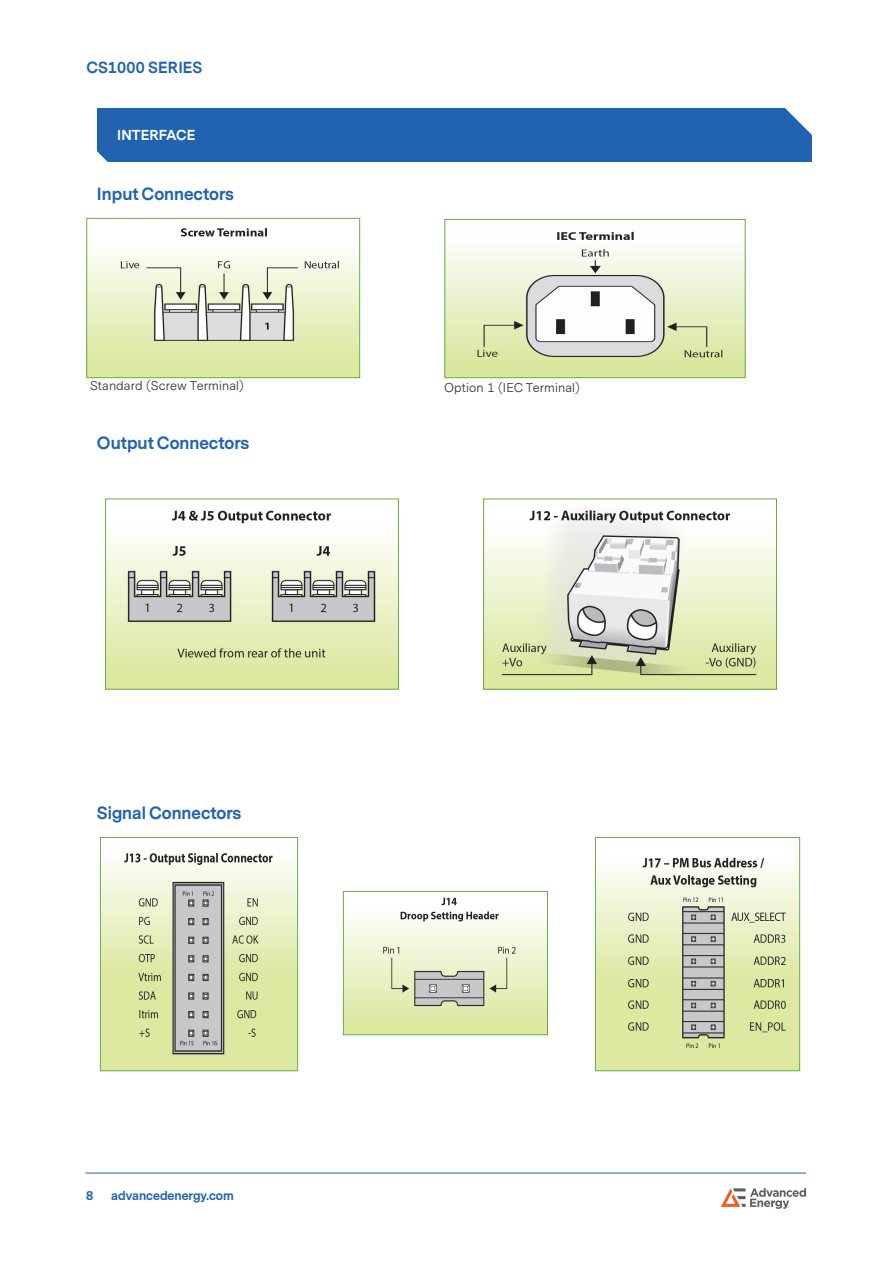
<style>
.page{position:relative;width:893px;height:1263px;background:#fff}
.page>*{position:absolute;margin:0;border:0;box-sizing:border-box;transform-origin:0 0}
.t1{font:700 16.5px "Messina Sans";color:#2163b0}
.t2{font:700 15px "Messina Sans";letter-spacing:.01em;color:#2163b0}
.t3{font:700 13.5px "Messina Sans";letter-spacing:.01em;color:#fff}
.t4{font:12.75px "Messina Sans";letter-spacing:.01em;color:#323640}
.t5{font:700 12px "Messina Sans";color:#2163b0}
</style>
<div class="page">
<hr style="left:86px;top:1172px;width:720px;height:1px;background:#2163b0">
<svg style="left:721px;top:1188px;width:85px;height:21px"></svg>
<div style="left:97px;top:108px;width:715px;height:54px;background:#2163b0"></div>
<img style="left:88px;top:228px;width:270px;height:148px">
<div style="left:86px;top:218px;width:274px;height:160px;border:1px solid #6bac48"></div>
<img style="left:446px;top:231px;width:297px;height:145px">
<div style="left:444px;top:219px;width:301px;height:159px;border:1px solid #6bac48"></div>
<img style="left:102px;top:852px;width:194px;height:217px">
<div style="left:100px;top:837px;width:198px;height:234px;border:1px solid #6bac48"></div>
<img style="left:597px;top:857px;width:201px;height:212px">
<div style="left:595px;top:837px;width:205px;height:234px;border:1px solid #6bac48"></div>
<img style="left:107px;top:510px;width:290px;height:178px">
<div style="left:105px;top:499px;width:294px;height:191px;border:1px solid #6bac48"></div>
<img style="left:345px;top:897px;width:201px;height:136px">
<div style="left:343px;top:891px;width:205px;height:144px;border:1px solid #6bac48"></div>
<img style="left:485px;top:510px;width:290px;height:178px">
<div style="left:483px;top:499px;width:294px;height:191px;border:1px solid #6bac48"></div>
<p class="t2" style="left:86px;top:57px;width:117px">CS1000 SERIES</p>
<p class="t3" style="left:117px;top:125px;width:80px">INTERFACE</p>
<p class="t1" style="left:97px;top:182px;width:138px">Input Connectors</p>
<p class="t4" style="left:90px;top:378px;width:155px">Standard (Screw Terminal)</p>
<p class="t4" style="left:444px;top:380px;width:137px">Option 1 (IEC Terminal)</p>
<p class="t1" style="left:97px;top:431px;width:154px">Output Connectors</p>
<p class="t1" style="left:97px;top:801px;width:146px">Signal Connectors</p>
<p class="t5" style="left:86px;top:1187px;width:9px">8</p>
<p class="t5" style="left:111px;top:1187px;width:124px">advancedenergy.com</p>
</div>
